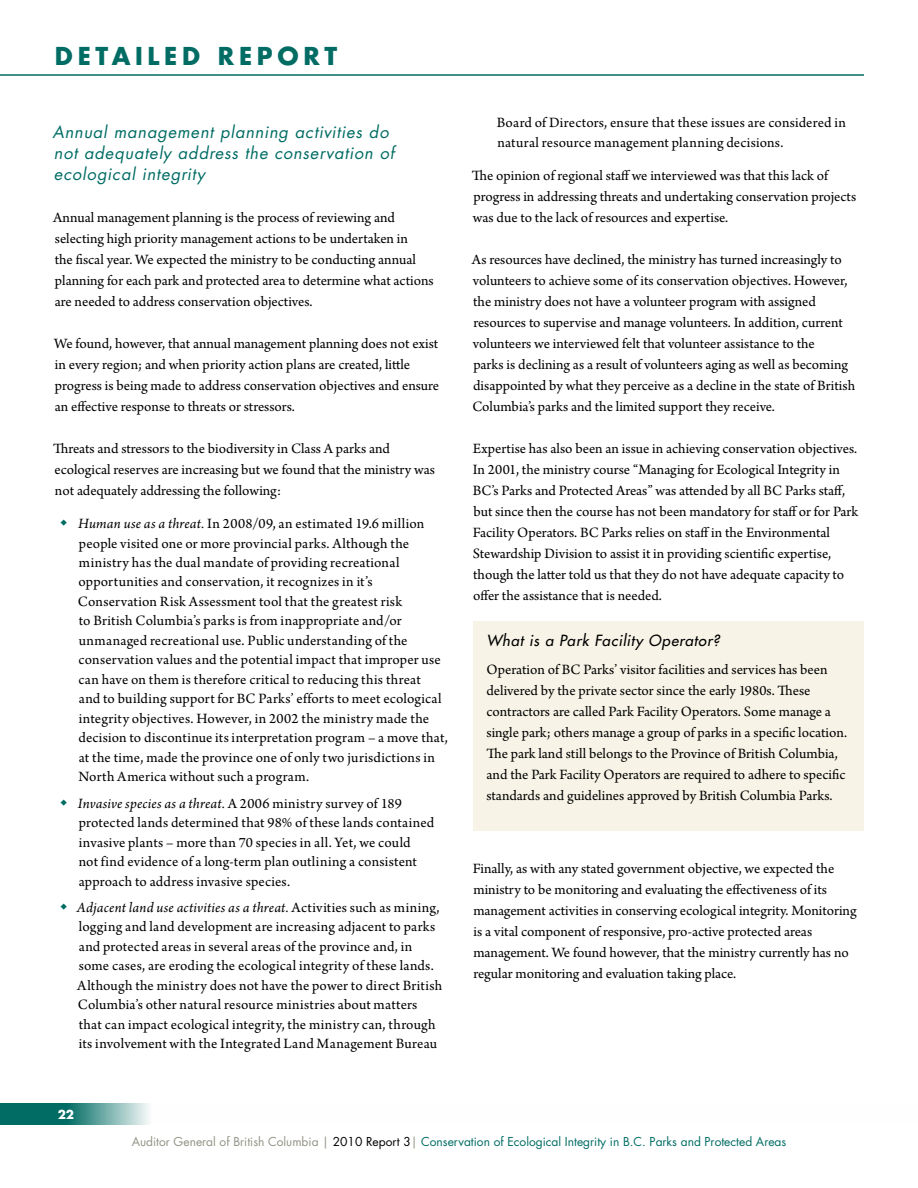
<style>
.page{position:relative;width:918px;height:1188px;background:#fff}
.page>*{position:absolute;margin:0;border:0;box-sizing:border-box;transform-origin:0 0}
.t1{font:700 24px "Futura";color:#006c64}
.t2{font:italic 16.5px/21px "Futura";letter-spacing:.05em;color:#006c64}
.t3{font:15px/21px "Arno Pro";color:#000}
.t4{font:italic 15px "Futura";letter-spacing:.05em;color:#000}
.t5{font:12px "Futura";color:#006c64}
.t6{font:700 12px "Futura";color:#fff}
.s1{font-style:italic}
.s2{color:#939285}
.s3{color:#000}
</style>
<div class="page">
<div style="left:473px;top:621px;width:391px;height:210px;background:#f7f4e7"></div>
<svg style="left:0;top:1104px;width:149px;height:21px;background:#43928c"></svg>
<hr style="left:0;top:74px;width:864px;height:2px;background:#006c64">
<h1 class="t1" style="left:55px;top:40px;width:20px">DETA</h1>
<h1 class="t1" style="left:135px;top:40px;width:164px">ILE D REPORT</h1>
<p class="t2" style="left:53px;top:122px;width:343px">Annual management planning activities do not adequately address the conservation of ecological integrity</p>
<p class="t3" style="left:53px;top:208px;width:382px">Annual management planning is the process of reviewing and selecting high priority management actions to be undertaken in<br>the fiscal year. We expected the ministry to be conducting annual planning for each park and protected area to determine what actions are needed to address conservation objectives.</p>
<p class="t3" style="left:54px;top:334px;width:386px">We found, however, that annual management planning does not exist in every region; and when priority action plans are created, little progress is being made to address conservation objectives and ensure an effective response to threats or stressors.</p>
<p class="t3" style="left:53px;top:439px;width:383px">Threats and stressors to the biodiversity in Class A parks and ecological reserves are increasing but we found that the ministry was not adequately addressing the following:</p>
<p class="t3" style="left:78px;top:515px;width:372px;line-height:19.5px"><span class="s1">Human use as a threat.</span> In 2008/09, an estimated 19.6 million people visited one or more provincial parks. Although the ministry has the dual mandate of providing recreational opportunities and conservation, it recognizes in it’s Conservation Risk Assessment tool that the greatest risk<br>to British Columbia’s parks is from inappropriate and/or unmanaged recreational use. Public understanding of the conservation values and the potential impact that improper use can have on them is therefore critical to reducing this threat<br>and to building support for BC Parks’ efforts to meet ecological integrity objectives. However, in 2002 the ministry made the decision to discontinue its interpretation program – a move that, at the time, made the province one of only two jurisdictions in North America without such a program.</p>
<p class="t3" style="left:78px;top:794px;width:358px;line-height:19.5px"><span class="s1">Invasive species as a threat.</span> A 2006 ministry survey of 189 protected lands determined that 98% of these lands contained invasive plants – more than 70 species in all. Yet, we could<br>not find evidence of a long-term plan outlining a consistent approach to address invasive species.</p>
<p class="t3" style="left:77px;top:899px;width:367px;line-height:19.5px"><span class="s1">Adjacent land use activities as a threat.</span> Activities such as mining, logging and land development are increasing adjacent to parks and protected areas in several areas of the province and, in some cases, are eroding the ecological integrity of these lands.<br>Although the ministry does not have the power to direct British Columbia’s other natural resource ministries about matters that can impact ecological integrity, the ministry can, through its involvement with the Integrated Land Management Bureau</p>
<p class="t6" style="left:58px;top:1107px;width:18px">22</p>
<p class="t3" style="left:497px;top:114px;width:351px;line-height:19.5px">Board of Directors, ensure that these issues are considered in natural resource management planning decisions.</p>
<p class="t3" style="left:472px;top:166px;width:386px">The opinion of regional staff we interviewed was that this lack of progress in addressing threats and undertaking conservation projects was due to the lack of resources and expertise.</p>
<p class="t3" style="left:472px;top:250px;width:385px">As resources have declined, the ministry has turned increasingly to volunteers to achieve some of its conservation objectives. However, the ministry does not have a volunteer program with assigned resources to supervise and manage volunteers. In addition, current volunteers we interviewed felt that volunteer assistance to the<br>parks is declining as a result of volunteers aging as well as becoming disappointed by what they perceive as a decline in the state of British Columbia’s parks and the limited support they receive.</p>
<p class="t3" style="left:473px;top:439px;width:387px">Expertise has also been an issue in achieving conservation objectives.<br>In 2001, the ministry course “Managing for Ecological Integrity in BC’s Parks and Protected Areas” was attended by all BC Parks staff, but since then the course has not been mandatory for staff or for Park Facility Operators. BC Parks relies on staff in the Environmental Stewardship Division to assist it in providing scientific expertise, though the latter told us that they do not have adequate capacity to offer the assistance that is needed.</p>
<p class="t4" style="left:487px;top:631px;width:235px">What is a Park Facility Operator?</p>
<p class="t3" style="left:487px;top:660px;width:362px">Operation of BC Parks’ visitor facilities and services has been delivered by the private sector since the early 1980s. These contractors are called Park Facility Operators. Some manage a single park; others manage a group of parks in a specific location.<br>The park land still belongs to the Province of British Columbia, and the Park Facility Operators are required to adhere to specific standards and guidelines approved by British Columbia Parks.</p>
<p class="t3" style="left:473px;top:859px;width:385px">Finally, as with any stated government objective, we expected the ministry to be monitoring and evaluating the effectiveness of its management activities in conserving ecological integrity. Monitoring is a vital component of responsive, pro-active protected areas management. We found however, that the ministry currently has no regular monitoring and evaluation taking place.</p>
<p class="t5" style="left:132px;top:1134px;width:656px"><span class="s2">Auditor General of British Columbia |</span> <span class="s3">2010 Report 3</span><span class="s2">|</span> Conservation of Ecological Integrity in B.C. Parks and Protected Areas</p>
</div>
